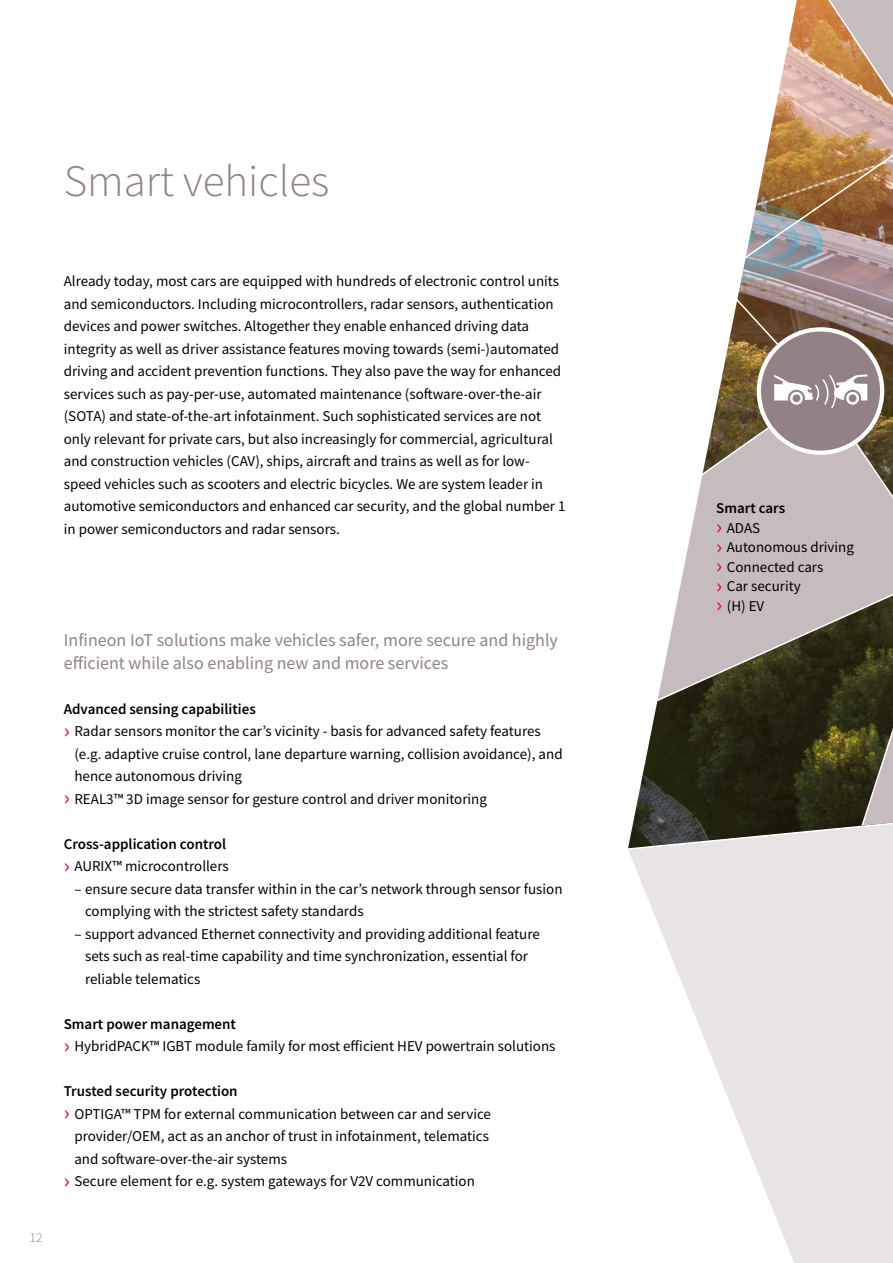
<style>
.page{position:relative;width:893px;height:1263px;background:#fff}
.page>*{position:absolute;margin:0;border:0;box-sizing:border-box;transform-origin:0 0}
.t1{font:300 45px "Source Sans Pro";color:#928285}
.t2{font:18px/22.5px "Source Sans Pro";color:#928285}
.t3{font:15px/22.5px "Source Sans Pro";color:#000}
.t4{font:600 15px/22.5px "Source Sans Pro";color:#000}
.t5{font:300 13.5px "Source Sans Pro";color:#928285}
.s1{font-size:22.5px;color:#e20036}
.s2{font-weight:400;font-size:22.5px;color:#e20036}
.s3{font-weight:400}
.s4{font-weight:600}
</style>
<div class="page">
<div style="left:797px;top:851px;width:96px;height:412px;background:#e8e3e4"></div>
<svg style="left:797px;top:393px;width:96px;height:177px;background:#b6aca9"></svg>
<svg style="left:819px;top:0;width:74px;height:135px;background:#cea992"></svg>
<svg style="left:629px;top:0;width:168px;height:1263px"></svg>
<img style="left:714px;top:135px;width:179px;height:258px">
<svg style="left:628px;top:570px;width:265px;height:281px;background:#726f63"></svg>
<div style="left:759px;top:329px;width:123px;height:124px;background:#928285;border-radius:50%"></div>
<div style="left:757px;top:327px;width:127px;height:128px;border:4px solid #fff;border-radius:50%"></div>
<svg style="left:774px;top:374px;width:93px;height:34px"></svg>
<h1 class="t1" style="left:64px;top:154px;width:267px">Smart vehicles</h1>
<p class="t3" style="left:64px;top:270px;width:503px">Already today, most cars are equipped with hundreds of electronic control units and semiconductors. Including microcontrollers, radar sensors, authentication devices and power switches. Altogether they enable enhanced driving data integrity as well as driver assistance features moving towards (semi-)automated driving and accident prevention functions. They also pave the way for enhanced services such as pay-per-use, automated maintenance (software-over-the-air (SOTA) and state-of-the-art infotainment. Such sophisticated services are not only relevant for private cars, but also increasingly for commercial, agricultural and construction vehicles (CAV), ships, aircraft and trains as well as for low&shy;speed vehicles such as scooters and electric bicycles. We are system leader in automotive semiconductors and enhanced car security, and the global number 1 in power semiconductors and radar sensors.</p>
<p class="t5" style="left:30px;top:1229px;width:14px">12</p>
<p class="t2" style="left:64px;top:629px;width:496px">Infineon IoT solutions make vehicles safer, more secure and highly efficient while also enabling new and more services</p>
<p class="t4" style="left:64px;top:697px;width:194px">Advanced sensing capabilities</p>
<p class="t3" style="left:64px;top:720px;width:479px"><span class="s1">›</span> Radar sensors monitor the car’s vicinity - basis for advanced safety features</p>
<p class="t3" style="left:74px;top:742px;width:490px">(e.g. adaptive cruise control, lane departure warning, collision avoidance), and</p>
<p class="t3" style="left:74px;top:765px;width:169px">hence autonomous driving</p>
<p class="t3" style="left:64px;top:787px;width:425px"><span class="s1">›</span> REAL3™ 3D image sensor for gesture control and driver monitoring</p>
<p class="t4" style="left:64px;top:832px;width:167px">Cross-application control <span class="s2">›</span> <span class="s3">AURIX™ microcontrollers</span></p>
<p class="t3" style="left:85px;top:877px;width:479px;text-indent:-11px">– ensure secure data transfer within in the car’s network through sensor fusion complying with the strictest safety standards</p>
<p class="t3" style="left:85px;top:922px;width:456px;text-indent:-11px">– support advanced Ethernet connectivity and providing additional feature sets such as real-time capability and time synchronization, essential for reliable telematics</p>
<p class="t3" style="left:64px;top:1012px;width:493px"><span class="s4">Smart power management<br></span><span class="s1">›</span> HybridPACK™ IGBT module family for most efficient HEV powertrain solutions</p>
<p class="t4" style="left:64px;top:1080px;width:175px">Trusted security protection</p>
<p class="t3" style="left:64px;top:1102px;width:429px"><span class="s1">›</span> OPTIGA™ TPM for external communication between car and service</p>
<p class="t3" style="left:74px;top:1125px;width:416px">provider/OEM, act as an anchor of trust in infotainment, telematics</p>
<p class="t3" style="left:74px;top:1147px;width:214px">and software-over-the-air systems</p>
<p class="t3" style="left:64px;top:1170px;width:413px"><span class="s1">›</span> Secure element for e.g. system gateways for V2V communication</p>
<p class="t3" style="left:716px;top:498px;width:139px;line-height:19.5px"><span class="s4">Smart cars<br></span><span class="s1">›</span> ADAS<br><span class="s1">›</span> Autonomous driving <span class="s1">›</span> Connected cars<br><span class="s1">›</span> Car security<br><span class="s1">›</span> (H) EV</p>
</div>
